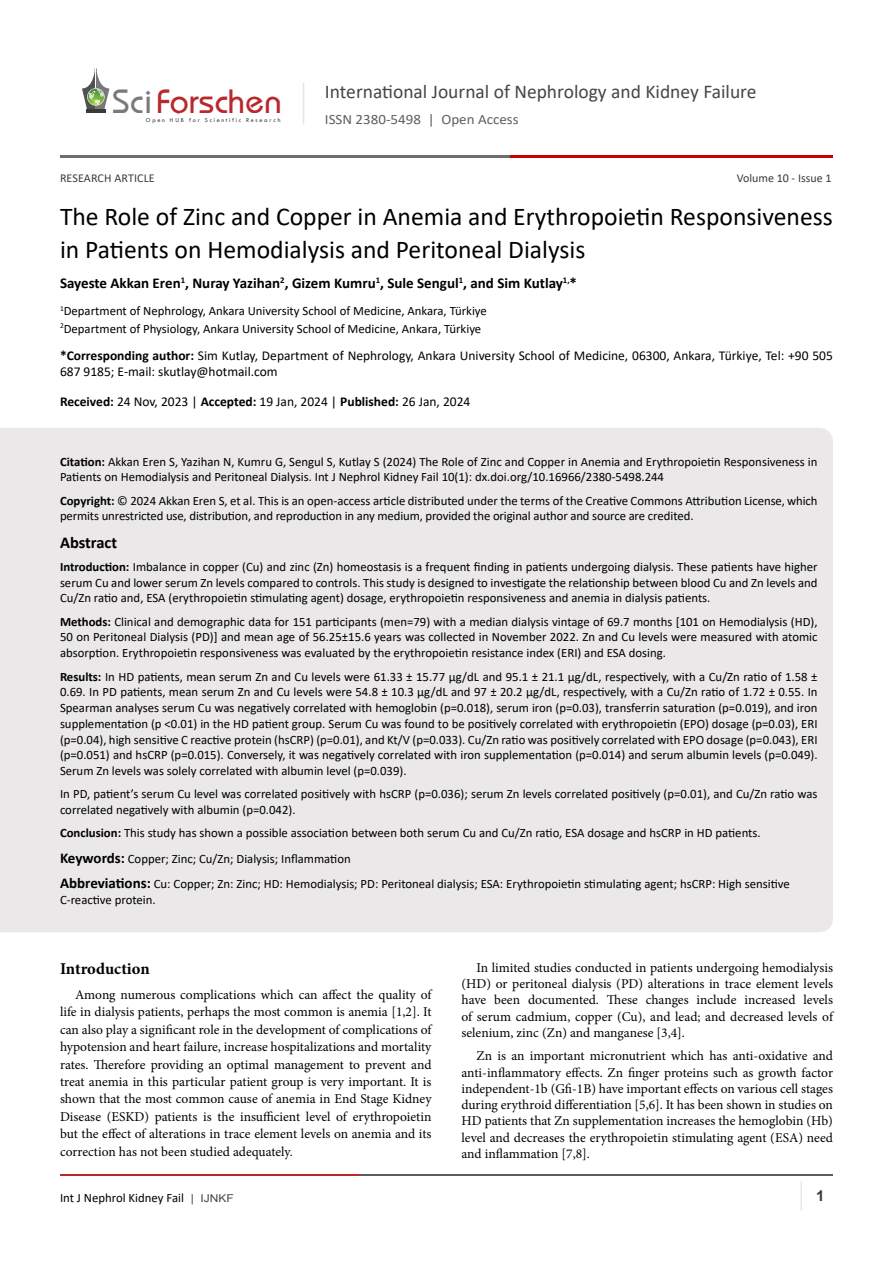
<style>
.page{position:relative;width:893px;height:1263px;background:#fff}
.page>*{position:absolute;margin:0;border:0;box-sizing:border-box;transform-origin:0 0}
.t1{font:35.1px "Opal";color:#b8292c}
.t2{font:25.65px/33px "Calibri";color:#000}
.t3{font:19.5px "Calibri";color:#474646}
.heading_1{font:700 16.5px "Minion Pro";letter-spacing:-.005em;color:#000}
.t4{font:700 16.5px "Calibri";color:#000}
.t5{font:700 15px "Calibri";color:#000}
.t6{font:700 15px "Arial";color:#3c3a3b}
.t7{font:14.25px "Calibri";color:#605f5f;scale:1.05 1}
.t8{font:13.5px/17.4px "Minion Pro";color:#000;text-align:justify}
.t9{font:13.5px/16.5px "Calibri";color:#000}
.t10{font:12.75px/15.8px "Calibri";color:#000}
.t11{font:12px "Calibri";color:#3c3a3b}
.t12{font:6.15px "Tw Cen";letter-spacing:.28em;color:#3a3a3a}
.s1{color:#7a7a7b}
.s2{font-weight:700}
.s3{font-weight:700;font-size:15px}
.s4{font-family:"Arial";font-size:10.8px;color:#474646}
</style>
<div class="page">
<hr style="left:86px;top:109px;width:19px;height:4px;background:#3a3a3a">
<svg style="left:82px;top:68px;width:27px;height:41px"></svg>
<hr style="left:303px;top:83px;width:1px;height:41px;background:#e4e5e9">
<hr style="left:800px;top:1181px;width:2px;height:29px;background:#eae8e8">
<hr style="left:60px;top:1174px;width:300px;height:2px;background:#b9282c">
<hr style="left:359px;top:1174px;width:474px;height:2px;background:#5d5e60">
<hr style="left:60px;top:155px;width:535px;height:2px;background:#6e6d6d">
<hr style="left:511px;top:155px;width:322px;height:2px;background:#ca0000">
<div style="left:0;top:428px;width:833px;height:504px;background:#eae8e8"></div>
<h1 class="t1" style="left:113px;top:80px;width:171px"><span class="s1">Sci</span>Forschen</h1>
<p class="t12" style="left:146px;top:116px;width:136px">Open HUB for Scientific Research</p>
<h3 class="t3" style="left:325px;top:78px;width:433px">International Journal of Nephrology and Kidney Failure</h3>
<p class="t7" style="left:325px;top:110px;width:186px">ISSN 2380-5498 | Open Access</p>
<p class="t11" style="left:737px;top:170px;width:96px">Volume 10 - Issue 1</p>
<p class="t11" style="left:60px;top:170px;width:96px">RESEARCH ARTICLE</p>
<p class="t2" style="left:60px;top:199px;width:774px">The Role of Zinc and Copper in Anemia and Erythropoietin Responsiveness in Patients on Hemodialysis and Peritoneal Dialysis</p>
<p class="t5" style="left:60px;top:272px;width:519px">Sayeste Akkan Eren<sup>1</sup>, Nuray Yazihan<sup>2</sup>, Gizem Kumru<sup>1</sup>, Sule Sengul<sup>1</sup>, and Sim Kutlay<sup>1,</sup>*</p>
<p class="t10" style="left:60px;top:303px;width:428px"><sup>1</sup>Department of Nephrology, Ankara University School of Medicine, Ankara, Türkiye</p>
<p class="t10" style="left:60px;top:320px;width:423px"><sup>2</sup>Department of Physiology, Ankara University School of Medicine, Ankara, Türkiye</p>
<p class="t9" style="left:60px;top:346px;width:774px"><span class="s2">*Corresponding author:</span> Sim Kutlay, Department of Nephrology, Ankara University School of Medicine, 06300, Ankara, Türkiye, Tel: +90 505<br>687 9185; E-mail: skutlay@hotmail.com</p>
<p class="t9" style="left:60px;top:393px;width:412px"><span class="s2">Received:</span> 24 Nov, 2023 | <span class="s2">Accepted:</span> 19 Jan, 2024 | <span class="s2">Published:</span> 26 Jan, 2024</p>
<p class="t10" style="left:60px;top:453px;width:759px"><span class="s2">Citation:</span> Akkan Eren S, Yazihan N, Kumru G, Sengul S, Kutlay S (2024) The Role of Zinc and Copper in Anemia and Erythropoietin Responsiveness in<br>Patients on Hemodialysis and Peritoneal Dialysis. Int J Nephrol Kidney Fail 10(1): dx.doi.org/10.16966/2380-5498.244</p>
<p class="t10" style="left:60px;top:492px;width:759px"><span class="s2">Copyright:</span> © 2024 Akkan Eren S, et al. This is an open-access article distributed under the terms of the Creative Commons Attribution License, which permits unrestricted use, distribution, and reproduction in any medium, provided the original author and source are credited.</p>
<p class="t4" style="left:60px;top:531px;width:59px">Abstract</p>
<p class="t10" style="left:60px;top:558px;width:759px;text-align:justify"><span class="s2">Introduction:</span> Imbalance in copper (Cu) and zinc (Zn) homeostasis is a frequent finding in patients undergoing dialysis. These patients have higher serum Cu and lower serum Zn levels compared to controls. This study is designed to investigate the relationship between blood Cu and Zn levels and Cu/Zn ratio and, ESA (erythropoietin stimulating agent) dosage, erythropoietin responsiveness and anemia in dialysis patients.</p>
<p class="t10" style="left:60px;top:613px;width:759px;text-align:justify"><span class="s2">Methods:</span> Clinical and demographic data for 151 participants (men=79) with a median dialysis vintage of 69.7 months [101 on Hemodialysis (HD), 50 on Peritoneal Dialysis (PD)] and mean age of 56.25±15.6 years was collected in November 2022. Zn and Cu levels were measured with atomic absorption. Erythropoietin responsiveness was evaluated by the erythropoietin resistance index (ERI) and ESA dosing.</p>
<p class="t10" style="left:60px;top:668px;width:759px;text-align:justify"><span class="s2">Results:</span> In HD patients, mean serum Zn and Cu levels were 61.33 ± 15.77 μg/dL and 95.1 ± 21.1 µg/dL, respectively, with a Cu/Zn ratio of 1.58 ± 0.69. In PD patients, mean serum Zn and Cu levels were 54.8 ± 10.3 µg/dL and 97 ± 20.2 µg/dL, respectively, with a Cu/Zn ratio of 1.72 ± 0.55. In Spearman analyses serum Cu was negatively correlated with hemoglobin (p=0.018), serum iron (p=0.03), transferrin saturation (p=0.019), and iron supplementation (p &lt;0.01) in the HD patient group. Serum Cu was found to be positively correlated with erythropoietin (EPO) dosage (p=0.03), ERI (p=0.04), high sensitive C reactive protein (hsCRP) (p=0.01), and Kt/V (p=0.033). Cu/Zn ratio was positively correlated with EPO dosage (p=0.043), ERI (p=0.051) and hsCRP (p=0.015). Conversely, it was negatively correlated with iron supplementation (p=0.014) and serum albumin levels (p=0.049).<br>Serum Zn levels was solely correlated with albumin level (p=0.039).</p>
<p class="t10" style="left:60px;top:786px;width:759px">In PD, patient’s serum Cu level was correlated positively with hsCRP (p=0.036); serum Zn levels correlated positively (p=0.01), and Cu/Zn ratio was correlated negatively with albumin (p=0.042).</p>
<p class="t10" style="left:60px;top:825px;width:702px"><span class="s2">Conclusion:</span> This study has shown a possible association between both serum Cu and Cu/Zn ratio, ESA dosage and hsCRP in HD patients.</p>
<p class="t10" style="left:60px;top:850px;width:292px"><span class="s3">Keywords:</span> Copper; Zinc; Cu/Zn; Dialysis; Inflammation</p>
<p class="t10" style="left:60px;top:876px;width:731px"><span class="s3">Abbreviations:</span> Cu: Copper; Zn: Zinc; HD: Hemodialysis; PD: Peritoneal dialysis; ESA: Erythropoietin stimulating agent; hsCRP: High sensitive<br>C-reactive protein.</p>
<p class="heading_1" style="left:60px;top:957px;width:91px">Introduction</p>
<p class="t8" style="left:60px;top:986px;width:373px;text-indent:15px">Among numerous complications which can affect the quality of life in dialysis patients, perhaps the most common is anemia [1,2]. It can also play a significant role in the development of complications of hypotension and heart failure, increase hospitalizations and mortality rates. Therefore providing an optimal management to prevent and treat anemia in this particular patient group is very important. It is shown that the most common cause of anemia in End Stage Kidney Disease (ESKD) patients is the insufficient level of erythropoietin but the effect of alterations in trace element levels on anemia and its correction has not been studied adequately.</p>
<p class="t8" style="left:461px;top:959px;width:373px;line-height:16.2px;text-indent:15px">In limited studies conducted in patients undergoing hemodialysis (HD) or peritoneal dialysis (PD) alterations in trace element levels have been documented. These changes include increased levels of serum cadmium, copper (Cu), and lead; and decreased levels of selenium, zinc (Zn) and manganese [3,4].</p>
<p class="t8" style="left:461px;top:1048px;width:373px;line-height:16.4px;text-indent:15px">Zn is an important micronutrient which has anti-oxidative and anti-inflammatory effects. Zn finger proteins such as growth factor independent-1b (Gfi-1B) have important effects on various cell stages during erythroid differentiation [5,6]. It has been shown in studies on HD patients that Zn supplementation increases the hemoglobin (Hb) level and decreases the erythropoietin stimulating agent (ESA) need and inflammation [7,8].</p>
<p class="t10" style="left:60px;top:1190px;width:175px">Int J Nephrol Kidney Fail <span class="s4">| IJNKF</span></p>
<p class="t6" style="left:816px;top:1185px;width:10px">1</p>
</div>
